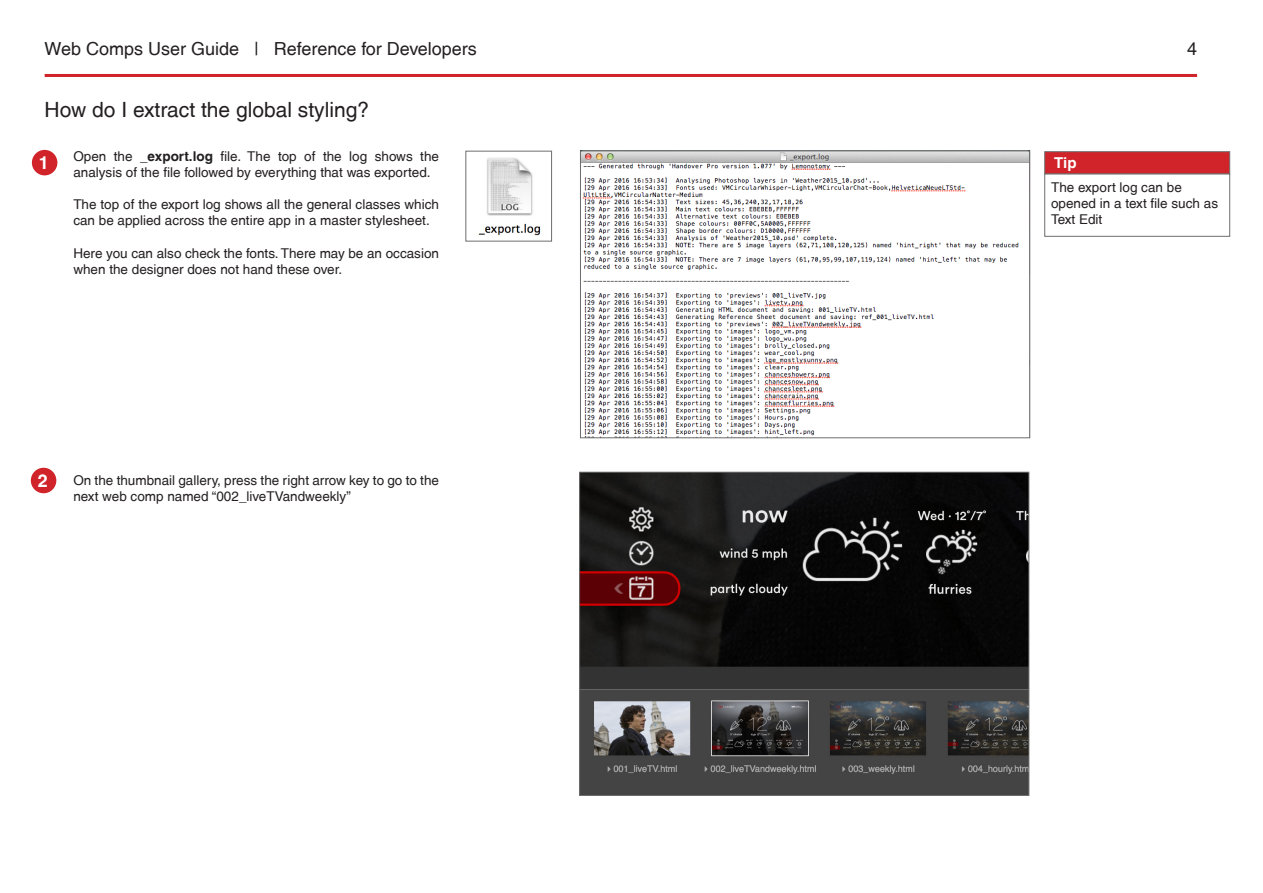
<style>
.page{position:relative;width:1263px;height:893px;background:#fff}
.page>*{position:absolute;margin:0;border:0;box-sizing:border-box;transform-origin:0 0}
.Large_Heading{font:500 21px "Ryans Helvetica";color:#231f20}
.t1{font:500 18px "Ryans Helvetica";color:#231f20}
.image_captions{font:700 18px "Ryans Helvetica";color:#fff}
.image_captions-2{font:700 15px "Ryans Helvetica";color:#fff}
.image_captions-3{font:500 13.5px/16.2px "Ryans Helvetica";color:#231f20}
.s1{font-weight:700}
</style>
<div class="page">
<hr style="left:45px;top:74px;width:1152px;height:3px;background:#d1232a">
<img style="left:478px;top:157px;width:63px;height:79px">
<div style="left:466px;top:151px;width:86px;height:90px;border:1px solid #6e6e6e"></div>
<div style="left:32px;top:150px;width:25px;height:25px;background:#d0232a;border-radius:50%"></div>
<img style="left:582px;top:153px;width:446px;height:283px">
<div style="left:580px;top:151px;width:450px;height:287px;border:1px solid #6e6e6e"></div>
<div style="left:1044px;top:152px;width:186px;height:22px;background:#d1232a;border:1px solid #6e6e6e"></div>
<div style="left:31px;top:468px;width:25px;height:25px;background:#d0232a;border-radius:50%"></div>
<img style="left:581px;top:474px;width:446px;height:320px">
<div style="left:579px;top:472px;width:450px;height:324px;border:1px solid #6e6e6e"></div>
<h2 class="t1" style="left:45px;top:39px;width:434px">Web Comps User Guide | Reference for Developers</h2>
<h2 class="t1" style="left:1187px;top:39px;width:12px">4</h2>
<p class="Large_Heading" style="left:45px;top:97px;width:326px">How do I extract the global styling?</p>
<p class="image_captions" style="left:39px;top:152px;width:12px">1</p>
<p class="image_captions-3" style="left:73px;top:148px;width:367px">Open the <span class="s1">_export.log</span> file. The top of the log shows the analysis of the file followed by everything that was exported.</p>
<p class="image_captions-3" style="left:73px;top:196px;width:367px">The top of the export log shows all the general classes which can be applied across the entire app in a master stylesheet.</p>
<p class="image_captions-3" style="left:73px;top:245px;width:367px">Here you can also check the fonts. There may be an occasion when the designer does not hand these over.</p>
<p class="image_captions" style="left:38px;top:470px;width:12px">2</p>
<p class="image_captions-3" style="left:73px;top:472px;width:367px">On the thumbnail gallery, press the right arrow key to go to the next web comp named “002_liveTVandweekly”</p>
<p class="image_captions-2" style="left:1054px;top:153px;width:24px">Tip</p>
<p class="image_captions-3" style="left:1051px;top:179px;width:168px">The export log can be opened in a text file such as<br>Text Edit</p>
</div>
